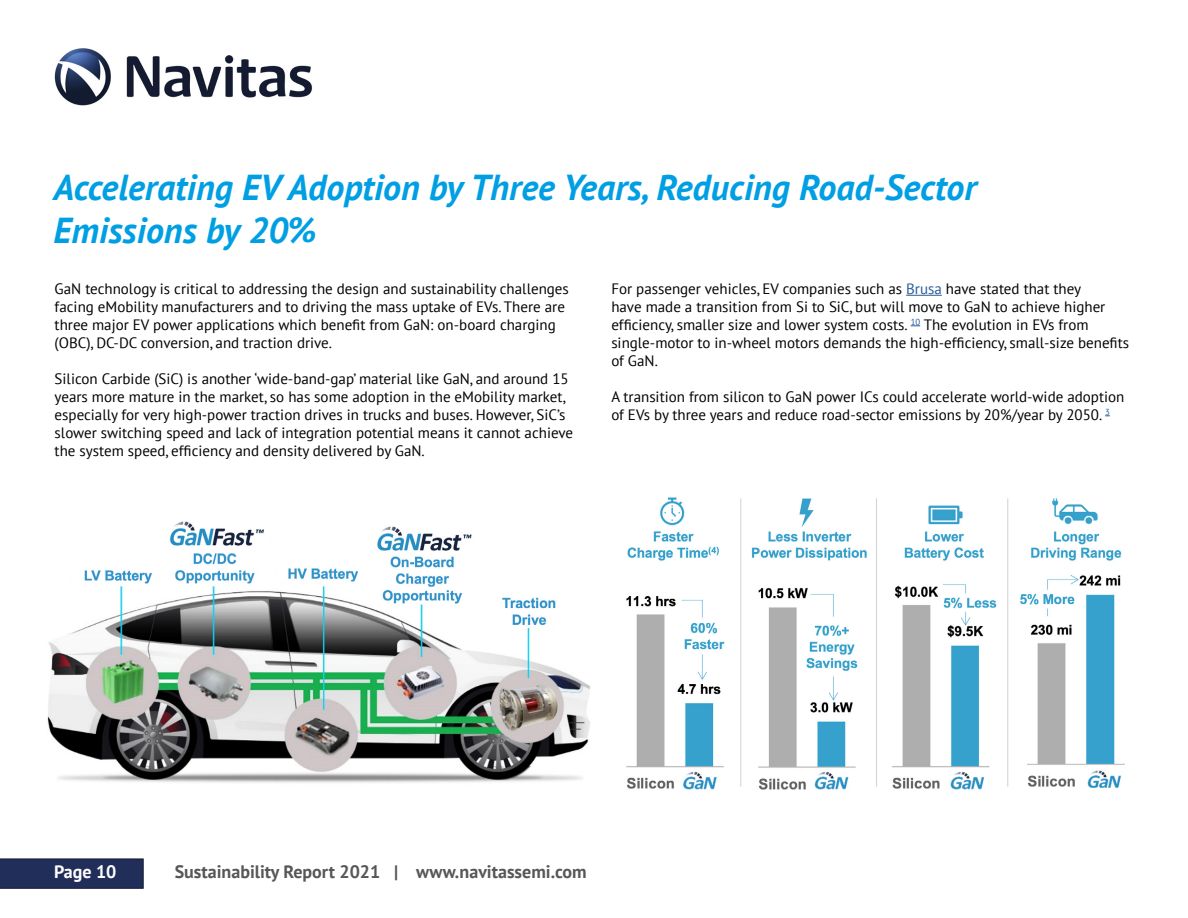
<style>
.page{position:relative;width:1188px;height:918px;background:#fff}
.page>*{position:absolute;margin:0;border:0;box-sizing:border-box;transform-origin:0 0}
.t1{font:italic 700 36px/43.2px "PT Sans";color:#009fe3}
.t2{font:700 18px "PT Sans";color:#575756}
.t3{font:700 18px "PT Sans";color:#fff}
.t4{font:15px/18px "PT Sans";color:#000}
.s1{color:#275b9b}
</style>
<div class="page">
<svg style="left:0;top:859px;width:144px;height:30px;background:#222e58"></svg>
<img style="left:54px;top:48px;width:259px;height:58px">
<hr style="left:906px;top:295px;width:36px;height:1px;background:#275b9b">
<img style="left:47px;top:521px;width:543px;height:262px">
<img style="left:626px;top:497px;width:499px;height:293px">
<h1 class="t1" style="left:53px;top:165px;width:925px">Accelerating EV Adoption by Three Years, Reducing Road-Sector<br>Emissions by 20%</h1>
<p class="t4" style="left:55px;top:280px;width:516px">GaN technology is critical to addressing the design and sustainability challenges facing eMobility manufacturers and to driving the mass uptake of EVs. There are three major EV power applications which benefit from GaN: on-board charging (OBC), DC-DC conversion, and traction drive.</p>
<p class="t4" style="left:55px;top:370px;width:520px">Silicon Carbide (SiC) is another ‘wide-band-gap’ material like GaN, and around 15 years more mature in the market, so has some adoption in the eMobility market, especially for very high-power traction drives in trucks and buses. However, SiC’s slower switching speed and lack of integration potential means it cannot achieve the system speed, efficiency and density delivered by GaN.</p>
<p class="t4" style="left:611px;top:280px;width:519px">For passenger vehicles, EV companies such as <span class="s1">Brusa</span> have stated that they<br>have made a transition from Si to SiC, but will move to GaN to achieve higher efficiency, smaller size and lower system costs. <sup>10</sup> The evolution in EVs from single-motor to in-wheel motors demands the high-efficiency, small-size benefits of GaN.</p>
<p class="t4" style="left:611px;top:388px;width:515px">A transition from silicon to GaN power ICs could accelerate world-wide adoption of EVs by three years and reduce road-sector emissions by 20%/year by 2050. <sup>3</sup></p>
<p class="t3" style="left:54px;top:859px;width:64px">Page 10</p>
<p class="t2" style="left:175px;top:859px;width:413px">Sustainability Report 2021 | www.navitassemi.com</p>
</div>
